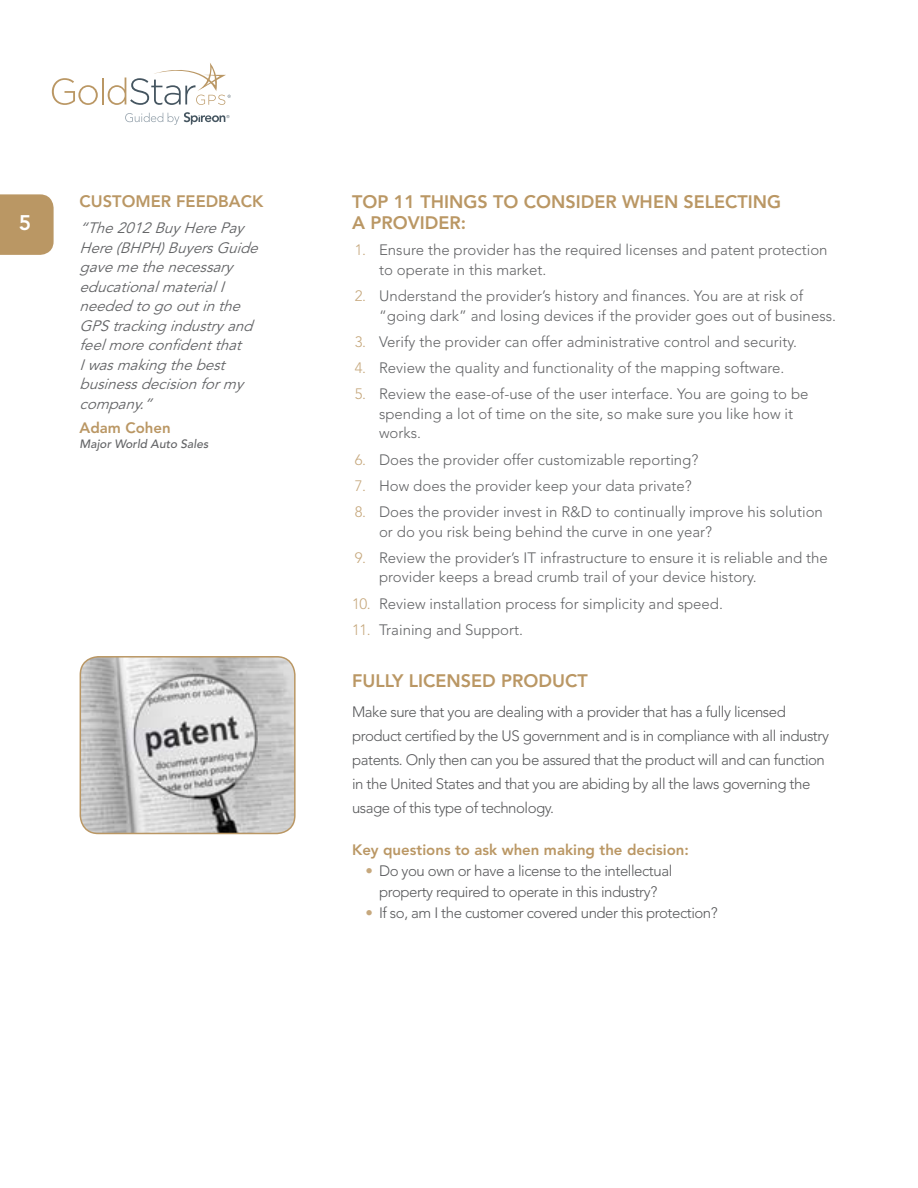
<style>
.page{position:relative;width:918px;height:1188px;background:#fff}
.page>*{position:absolute;margin:0;border:0;box-sizing:border-box;transform-origin:0 0}
.t1{font:800 21px "Avenir LT Std";color:#fff}
.t2{font:800 18px/21px "Avenir LT Std";color:#ba9764}
.t3{font:800 16.5px "Avenir LT Std";color:#ba9764}
.t4{font:300 15px/19.5px "Avenir LT Std";color:#636466}
.t5{font:300 15px/24px "Avenir LT Std";letter-spacing:-.03em;color:#58595b}
.t6{font:italic 15px/19.5px "Avenir LT Std";color:#636466}
.t7{font:800 15px "Avenir LT Std";color:#ba9764}
.t8{font:italic 500 12px "Avenir LT Std";color:#636466}
.s1{color:#c6a87d}
</style>
<div class="page">
<div style="left:0;top:194px;width:54px;height:61px;background:#ba9764"></div>
<svg style="left:52px;top:78px;width:46px;height:27px"></svg>
<hr style="left:102px;top:78px;width:2px;height:26px;background:#ba9764">
<svg style="left:125px;top:112px;width:105px;height:13px"></svg>
<svg style="left:108px;top:63px;width:123px;height:42px"></svg>
<img style="left:80px;top:657px;width:215px;height:176px">
<div style="left:80px;top:656px;width:216px;height:178px;border:2px solid #ba9764;border-radius:18px"></div>
<h1 class="t1" style="left:19px;top:210px;width:14px">5</h1>
<p class="t3" style="left:80px;top:191px;width:185px">CUSTOMER FEEDBACK</p>
<p class="t6" style="left:80px;top:219px;width:183px">“The 20 12 Buy Here Pay<br>Here (BHPH) Buyers Guide gave me the necessary educational material I needed to go out in the<br>GPS tracking industry and feel more confident that<br>I was making the best business decision for my company.”</p>
<p class="t7" style="left:80px;top:419px;width:93px">ADAM COHEN</p>
<p class="t8" style="left:80px;top:437px;width:130px">Major World Auto Sales</p>
<p class="t2" style="left:352px;top:191px;width:428px">TOP 11 THINGS TO CONSIDER WHEN SELECTING<br>A PROVIDER:</p>
<p class="t4" style="left:379px;top:240px;width:450px;text-indent:-24px"><span class="s1">1.</span> Ensure the provider has the required licenses and patent protection to operate in this market.</p>
<p class="t4" style="left:379px;top:286px;width:458px;text-indent:-24px"><span class="s1">2.</span> Understand the provider’s history and finances. You are at risk of “going dark” and losing devices if the provider goes out of business.</p>
<p class="t4" style="left:355px;top:332px;width:444px"><span class="s1">3.</span> Verify the provider can offer administrative control and security.</p>
<p class="t4" style="left:355px;top:358px;width:431px"><span class="s1">4.</span> Review the quality and functionality of the mapping software.</p>
<p class="t4" style="left:379px;top:384px;width:431px;text-indent:-24px"><span class="s1">5.</span> Review the ease-of-use of the user interface. You are going to be spending a lot of time on the site, so make sure you like how it works.</p>
<p class="t4" style="left:355px;top:450px;width:345px"><span class="s1">6.</span> Does the provider offer customizable reporting?</p>
<p class="t4" style="left:355px;top:476px;width:338px"><span class="s1">7.</span> How does the provider keep your data private?</p>
<p class="t4" style="left:379px;top:502px;width:445px;text-indent:-24px"><span class="s1">8.</span> Does the provider invest in R&amp;D to continually improve his solution or do you risk being behind the curve in one year?</p>
<p class="t4" style="left:379px;top:548px;width:450px;text-indent:-24px"><span class="s1">9.</span> Review the provider’s IT infrastructure to ensure it is reliable and the provider keeps a bread crumb trail of your device history.</p>
<p class="t4" style="left:352px;top:594px;width:372px"><span class="s1">10.</span> Review installation process for simplicity and speed.</p>
<p class="t4" style="left:352px;top:620px;width:172px"><span class="s1">11.</span> Training and Support.</p>
<p class="t2" style="left:352px;top:670px;width:225px">FULLY LICENSED PRODUCT</p>
<p class="t5" style="left:352px;top:700px;width:478px">Make sure that you are dealing with a provider that has a fully licensed product certified by the US government and is in compliance with all industry patents. Only then can you be assured that the product will and can function in the United States and that you are abiding by all the laws governing the usage of this type of technology.</p>
<p class="t7" style="left:352px;top:841px;width:338px">KEY QUESTIONS TO ASK WHEN MAKING THE DECISION:</p>
<p class="t5" style="left:366px;top:861px;width:308px;line-height:21px;text-align:center"><span class="s1">•</span> Do you own or have a license to the intellectual property required to operate in this industry?</p>
<p class="t5" style="left:366px;top:901px;width:354px"><span class="s1">•</span> If so, am I the customer covered under this protection?</p>
</div>
